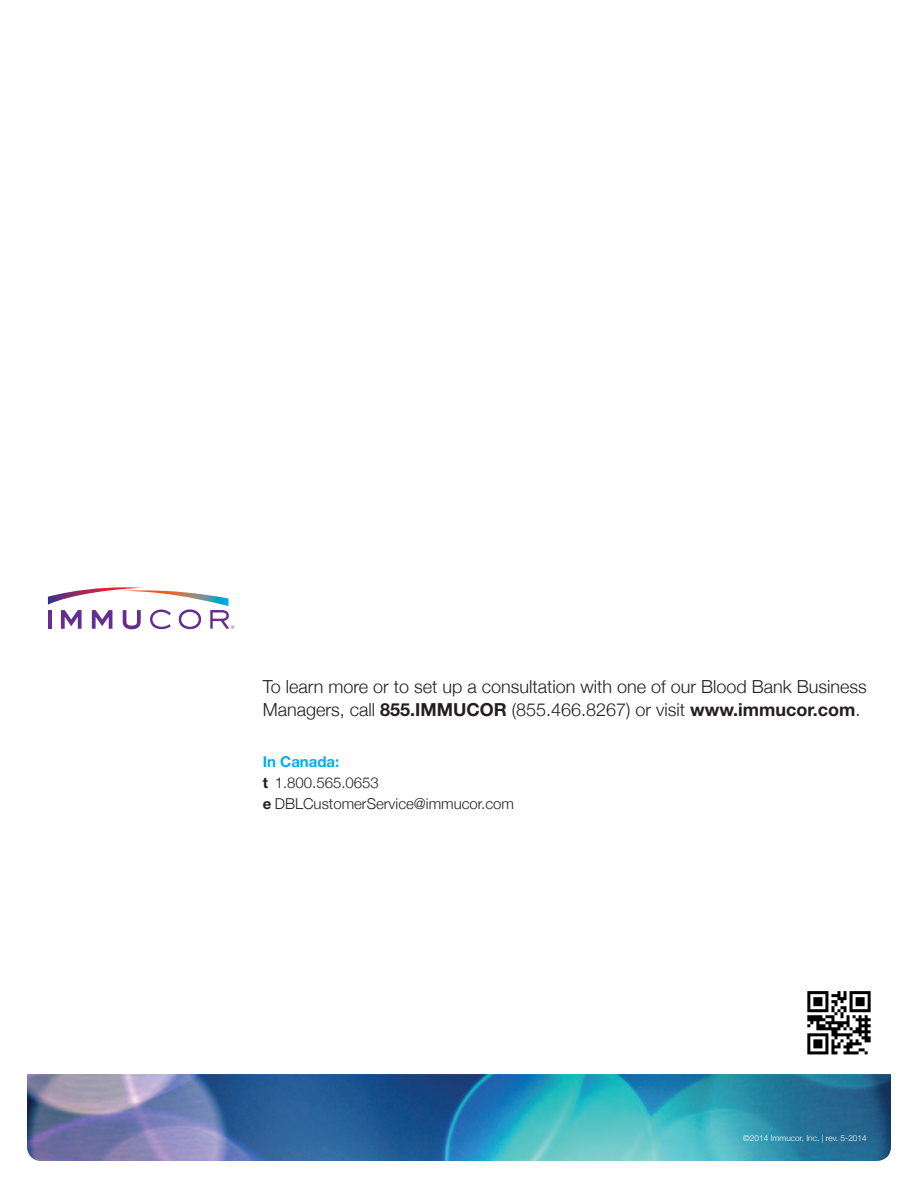
<style>
.page{position:relative;width:918px;height:1188px;background:#fff}
.page>*{position:absolute;margin:0;border:0;box-sizing:border-box;transform-origin:0 0}
.t1{font:300 18px/22.5px "Helvetica Neue";color:#231f20}
.t2{font:300 15px "Helvetica Neue";color:#231f20}
.t3{font:700 15px "Helvetica Neue LT";color:#00aeef}
.t4{font:300 8.25px "Helvetica Neue";letter-spacing:.005em;color:#fff}
.s1{font-family:"Helvetica Neue LT";font-weight:700}
</style>
<div class="page">
<img style="left:27px;top:1074px;width:864px;height:87px">
<svg style="left:807px;top:991px;width:64px;height:63px"></svg>
<svg style="left:48px;top:587px;width:186px;height:42px"></svg>
<p class="t1" style="left:263px;top:675px;width:606px">To learn more or to set up a consultation with one of our Blood Bank Business<br>Managers, call <span class="s1">855.IMMUCOR</span> (855.466.8267) or visit <span class="s1">www.immucor.com</span>.</p>
<p class="t3" style="left:263px;top:752px;width:78px">In Canada:</p>
<p class="t2" style="left:263px;top:771px;width:118px"><span class="s1">t</span> 1.800.565.0653</p>
<p class="t2" style="left:263px;top:791px;width:253px"><span class="s1">e</span> DBLCustomerService@immucor.com</p>
<p class="t4" style="left:743px;top:1132px;width:125px">©2014 Immucor, Inc. | rev. 5-2014</p>
</div>
